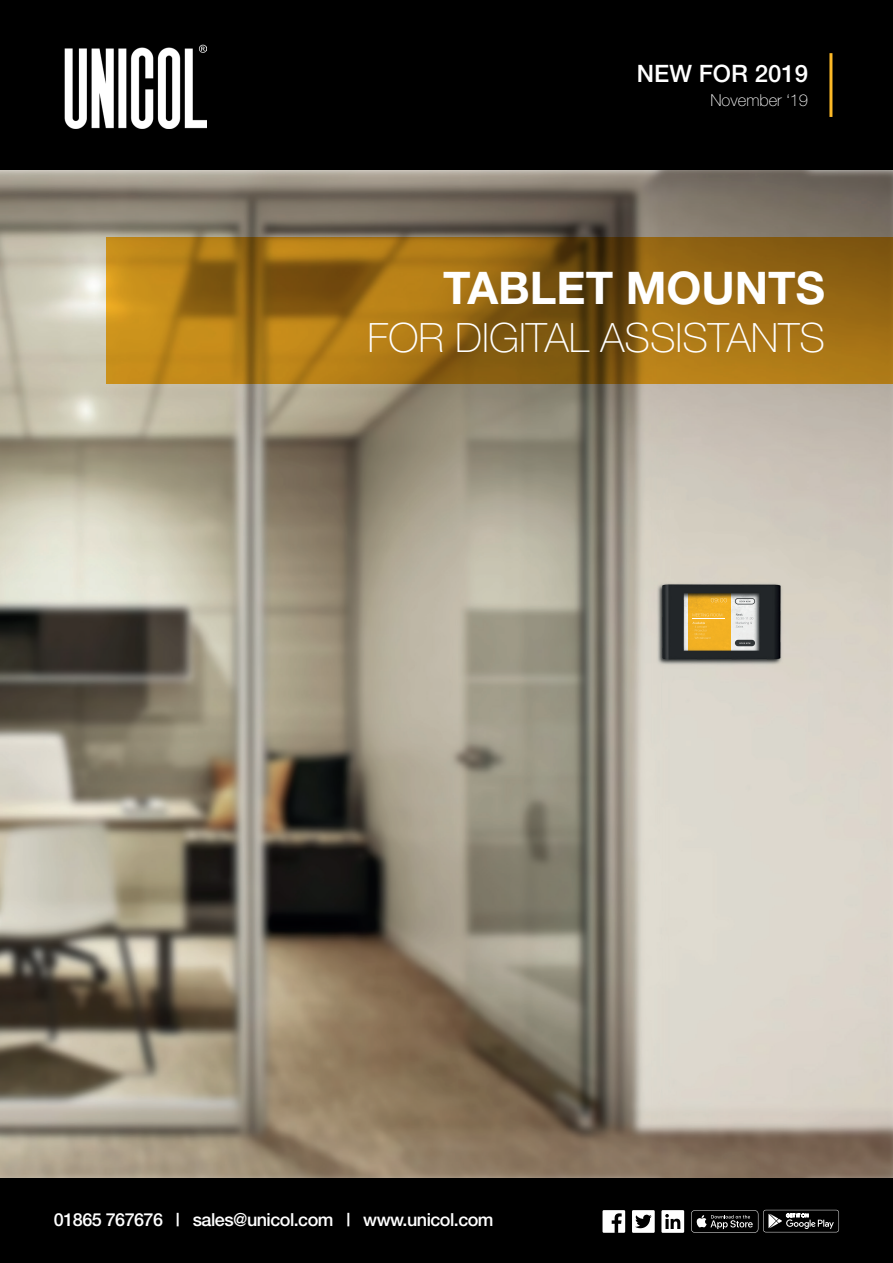
<style>
.page{position:relative;width:893px;height:1263px;background:#fff}
.page>*{position:absolute;margin:0;border:0;box-sizing:border-box;transform-origin:0 0}
.t1{font:700 45px "Helvetica Neue";color:#fff}
.t2{font:100 40.5px "Helvetica Neue";color:#fff}
.t3{font:500 24px "Helvetica Neue";color:#fff}
.t4{font:500 18px "Helvetica Neue";letter-spacing:-.03em;color:#fff}
.t5{font:100 16.5px "Helvetica Neue";color:#fff}
</style>
<div class="page">
<div style="left:0;top:1177px;width:893px;height:85px;background:#000"></div>
<svg style="left:602px;top:1210px;width:23px;height:23px"></svg>
<svg style="left:632px;top:1210px;width:23px;height:23px"></svg>
<svg style="left:661px;top:1210px;width:23px;height:23px"></svg>
<svg style="left:691px;top:1210px;width:148px;height:23px"></svg>
<div style="left:0;top:0;width:893px;height:170px;background:#000"></div>
<img style="left:64px;top:44px;width:142px;height:84px">
<hr style="left:829px;top:53px;width:3px;height:64px;background:#fdb927">
<img style="left:0;top:170px;width:893px;height:1008px">
<img style="left:689px;top:591px;width:42px;height:61px">
<img style="left:692px;top:618px;width:33px;height:1px">
<img style="left:735px;top:640px;width:20px;height:6px;border-radius:3px">
<img style="left:735px;top:598px;width:20px;height:6px">
<svg style="left:739px;top:642px;width:11px;height:2px"></svg>
<svg style="left:692px;top:622px;width:18px;height:17px"></svg>
<svg style="left:736px;top:613px;width:17px;height:15px"></svg>
<img style="left:693px;top:613px;width:29px;height:3px">
<img style="left:711px;top:598px;width:16px;height:4px">
<svg style="left:106px;top:237px;width:787px;height:147px;background:#9b6c13"></svg>
<h3 class="t3" style="left:637px;top:59px;width:173px">NEW FOR 2019</h3>
<p class="t5" style="left:710px;top:91px;width:99px">November ‘19</p>
<h1 class="t1" style="left:443px;top:260px;width:383px">TABLET MOUNTS</h1>
<h2 class="t2" style="left:368px;top:315px;width:459px">FOR DIGITAL ASSISTANTS</h2>
<p class="t4" style="left:54px;top:1208px;width:441px">01865 767676 | sales@unicol.com | www.unicol.com</p>
</div>
